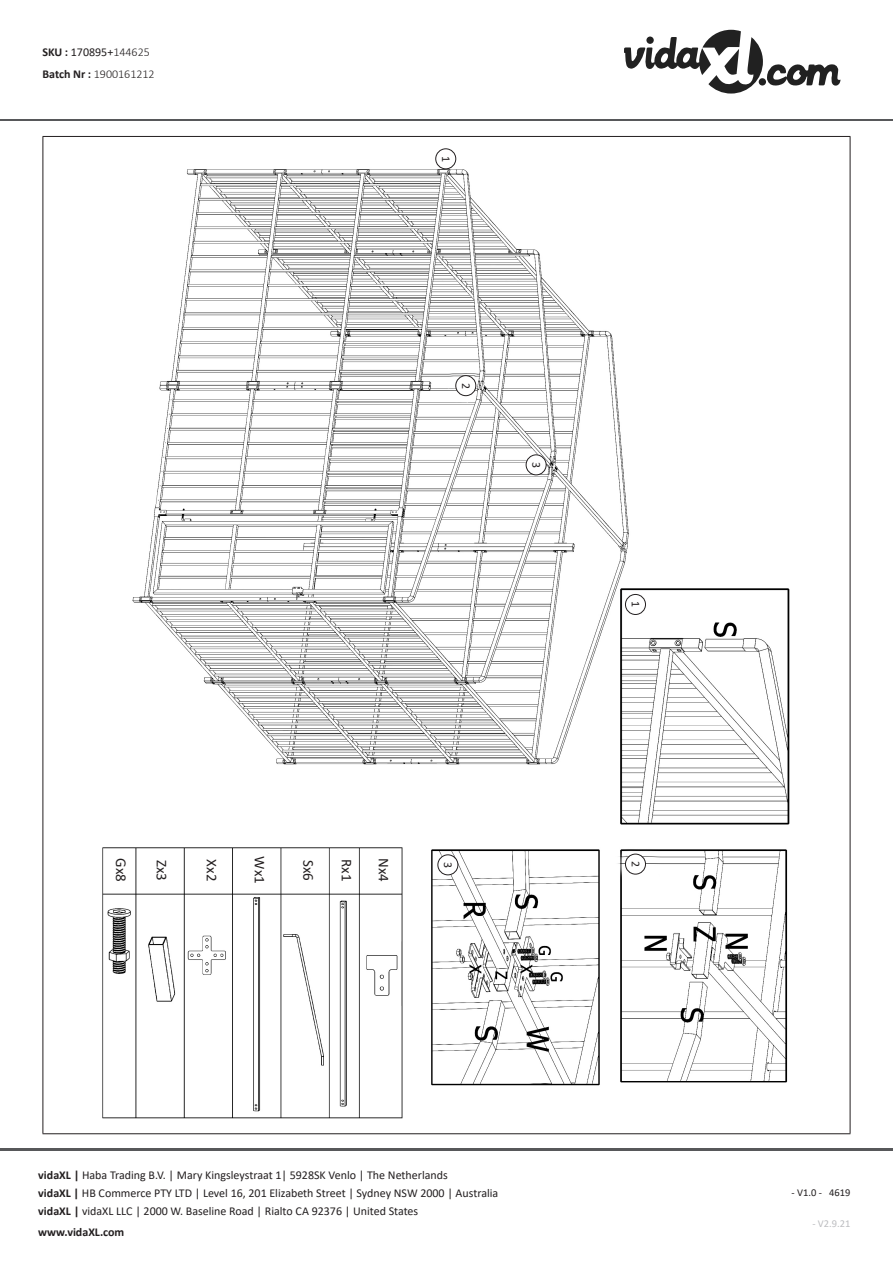
<style>
.page{position:relative;width:893px;height:1263px;background:#fff}
.page>*{position:absolute;margin:0;border:0;box-sizing:border-box;transform-origin:0 0}
.t1{font:15px "Calibri";color:#231f20}
.t2{font:12px/18px "Calibri";color:#231f20}
.t3{font:300 12px/22.5px "Calibri";color:#231f20}
.t4{font:700 12px "Calibri";color:#231f20}
.t5{font:10.5px "Calibri";color:#231f20}
.t6{font:10.5px "Calibri";color:#bcbdc0}
.s1{font-weight:700}
.s2{font-weight:400}
</style>
<div class="page">
<hr style="left:0;top:1148px;width:893px;height:2px;background:#57585a">
<svg style="left:624px;top:30px;width:216px;height:64px"></svg>
<div style="left:759px;top:78px;width:7px;height:8px;background:#212121;border-radius:50%"></div>
<hr style="left:0;top:119px;width:893px;height:1px;background:#57585a">
<hr style="left:43px;top:136px;width:807px;height:1px;background:#231f20">
<hr style="left:43px;top:137px;width:1px;height:996px;background:#231f20">
<hr style="left:850px;top:137px;width:1px;height:996px;background:#231f20">
<hr style="left:43px;top:1133px;width:807px;height:1px;background:#231f20">
<img style="left:102px;top:149px;width:688px;height:970px">
<div style="left:625px;top:594px;width:20px;height:20px;background:#fff;border-radius:50%"></div>
<div style="left:625px;top:594px;width:21px;height:21px;border:1px solid #231f20;border-radius:50%"></div>
<div style="left:436px;top:149px;width:20px;height:20px;background:#fff;border-radius:50%"></div>
<div style="left:435px;top:148px;width:21px;height:21px;border:1px solid #231f20;border-radius:50%"></div>
<div style="left:625px;top:854px;width:20px;height:20px;background:#fff;border-radius:50%"></div>
<div style="left:625px;top:854px;width:21px;height:20px;border:1px solid #231f20;border-radius:50%"></div>
<div style="left:456px;top:376px;width:20px;height:20px;background:#fff;border-radius:50%"></div>
<div style="left:455px;top:375px;width:21px;height:21px;border:1px solid #231f20;border-radius:50%"></div>
<div style="left:438px;top:855px;width:20px;height:20px;background:#fff;border-radius:50%"></div>
<div style="left:437px;top:854px;width:21px;height:21px;border:1px solid #231f20;border-radius:50%"></div>
<div style="left:526px;top:455px;width:20px;height:20px;background:#fff;border-radius:50%"></div>
<div style="left:526px;top:454px;width:20px;height:21px;border:1px solid #231f20;border-radius:50%"></div>
<p class="t3" style="left:43px;top:40px;width:114px"><span class="s1">SKU :</span> <span class="s2">170895+</span>144625<br><span class="s1">Batch Nr :</span> 1900161212</p>
<p class="t2" style="left:455px;top:156px;width:8px;rotate:90deg">1</p>
<p class="t2" style="left:475px;top:383px;width:8px;rotate:90deg">2</p>
<p class="t2" style="left:546px;top:462px;width:8px;rotate:90deg">3</p>
<p class="t2" style="left:645px;top:601px;width:8px;rotate:90deg">1</p>
<p class="t1" style="left:132px;top:858px;width:25px;rotate:90deg">Gx8</p>
<p class="t1" style="left:172px;top:860px;width:23px;rotate:90deg">Zx3</p>
<p class="t1" style="left:222px;top:859px;width:23px;rotate:90deg">Xx2</p>
<p class="t1" style="left:270px;top:856px;width:29px;rotate:90deg">Wx1</p>
<p class="t1" style="left:319px;top:860px;width:22px;rotate:90deg">Sx6</p>
<p class="t1" style="left:357px;top:859px;width:24px;rotate:90deg">Rx1</p>
<p class="t1" style="left:394px;top:858px;width:25px;rotate:90deg">Nx4</p>
<p class="t2" style="left:457px;top:862px;width:8px;rotate:90deg">3</p>
<p class="t2" style="left:645px;top:861px;width:8px;rotate:90deg">2</p>
<p class="t2" style="left:38px;top:1166px;width:462px"><span class="s1">vidaXL |</span> Haba Trading B.V. | Mary Kingsleystraat 1| 5928SK Venlo | The Netherlands<br><span class="s1">vidaXL |</span> HB Commerce PTY LTD | Level 16, 201 Elizabeth Street | Sydney NSW 2000 | Australia <span class="s1">vidaXL |</span> vidaXL LLC | 2000 W. Baseline Road | Rialto CA 92376 | United States</p>
<p class="t4" style="left:38px;top:1223px;width:88px">www.vidaXL.com</p>
<p class="t5" style="left:792px;top:1185px;width:60px">- V1.0 - 4619</p>
<p class="t6" style="left:812px;top:1216px;width:40px">- V2.9.21</p>
</div>
